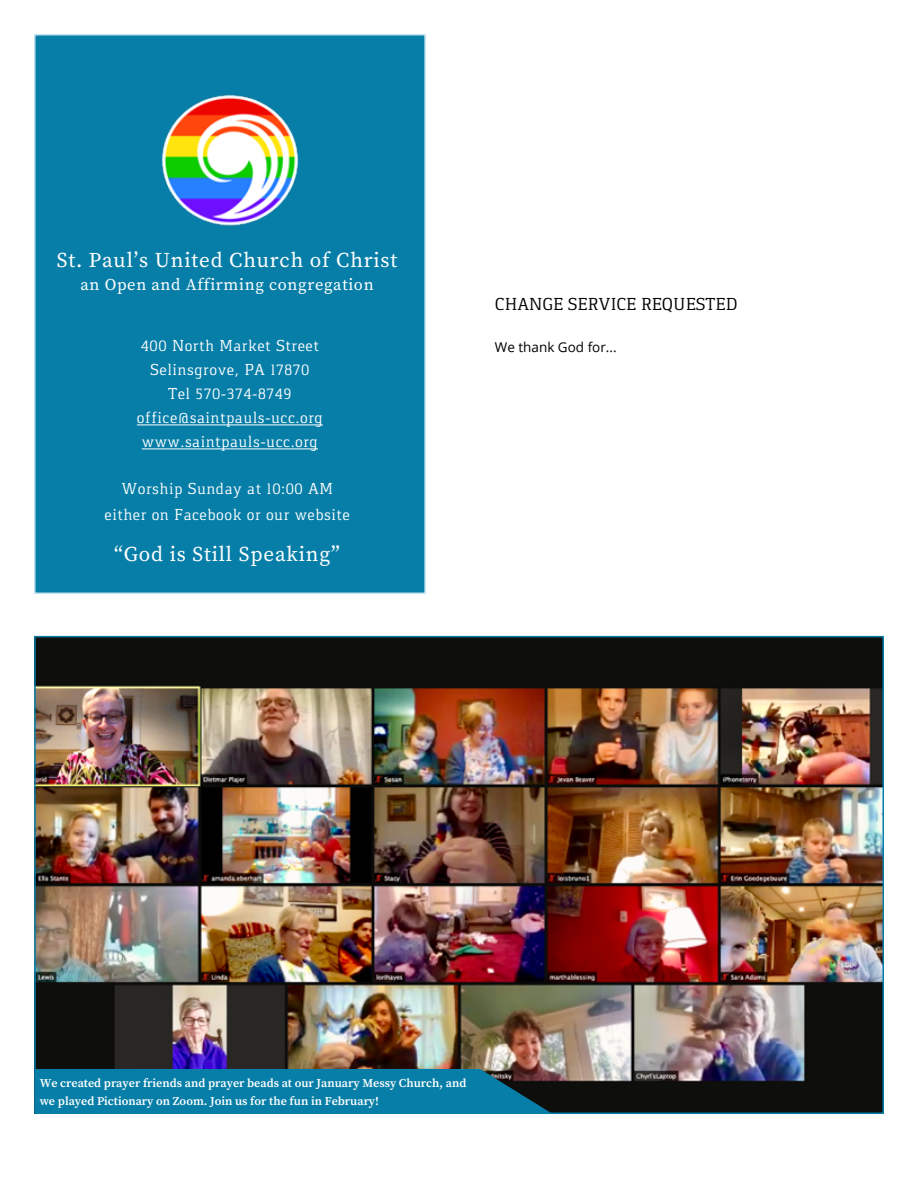
<style>
.page{position:relative;width:918px;height:1188px;background:#fff}
.page>*{position:absolute;margin:0;border:0;box-sizing:border-box;transform-origin:0 0}
.t1{font:21px "Source Serif Pro";letter-spacing:.04em;color:#fff}
.t2{font:18px "Gaspar";color:#000}
.t3{font:16.5px/24px "Gaspar";letter-spacing:.03em;color:#fff;text-align:center}
.t4{font:16.5px "Source Serif Pro";letter-spacing:.04em;color:#fff}
.t5{font:13.5px "Open Sans";color:#000}
.t6{font:600 12px/18px "Source Serif Pro";color:#fff}
</style>
<div class="page">
<img style="left:37px;top:639px;width:844px;height:472px">
<svg style="left:35px;top:1069px;width:517px;height:44px;background:#0a779e"></svg>
<div style="left:37px;top:37px;width:386px;height:554px;background:#077ea8"></div>
<div style="left:34px;top:34px;width:392px;height:560px;border:2px solid #c0e1ed"></div>
<hr style="left:137px;top:424px;width:186px;height:1px;background:#fff">
<hr style="left:142px;top:448px;width:176px;height:1px;background:#fff">
<img style="left:159px;top:93px;width:142px;height:134px">
<p class="t1" style="left:57px;top:246px;width:342px">St. Paul’s United Church of Christ</p>
<p class="t4" style="left:80px;top:274px;width:295px">an Open and Affirming congregation</p>
<p class="t2" style="left:495px;top:294px;width:244px">CHANGE SERVICE REQUESTED</p>
<p class="t3" style="left:141px;top:334px;width:180px">400 North Market Street</p>
<p class="t5" style="left:495px;top:338px;width:123px">We thank God for...</p>
<p class="t3" style="left:137px;top:358px;width:188px">Selinsgrove, PA 17870<br>Tel 570-374-8749 office@saintpauls-ucc.org www.saintpauls-ucc.org</p>
<p class="t3" style="left:104px;top:476px;width:247px;line-height:25.5px">Worship Sunday at 10:00 AM either on Facebook or our website</p>
<p class="t1" style="left:114px;top:540px;width:227px">“God is Still Speaking”</p>
<p class="t6" style="left:40px;top:1074px;width:428px">We created prayer friends and prayer beads at our January Messy Church, and we played Pictionary on Zoom. Join us for the fun in February!</p>
</div>
